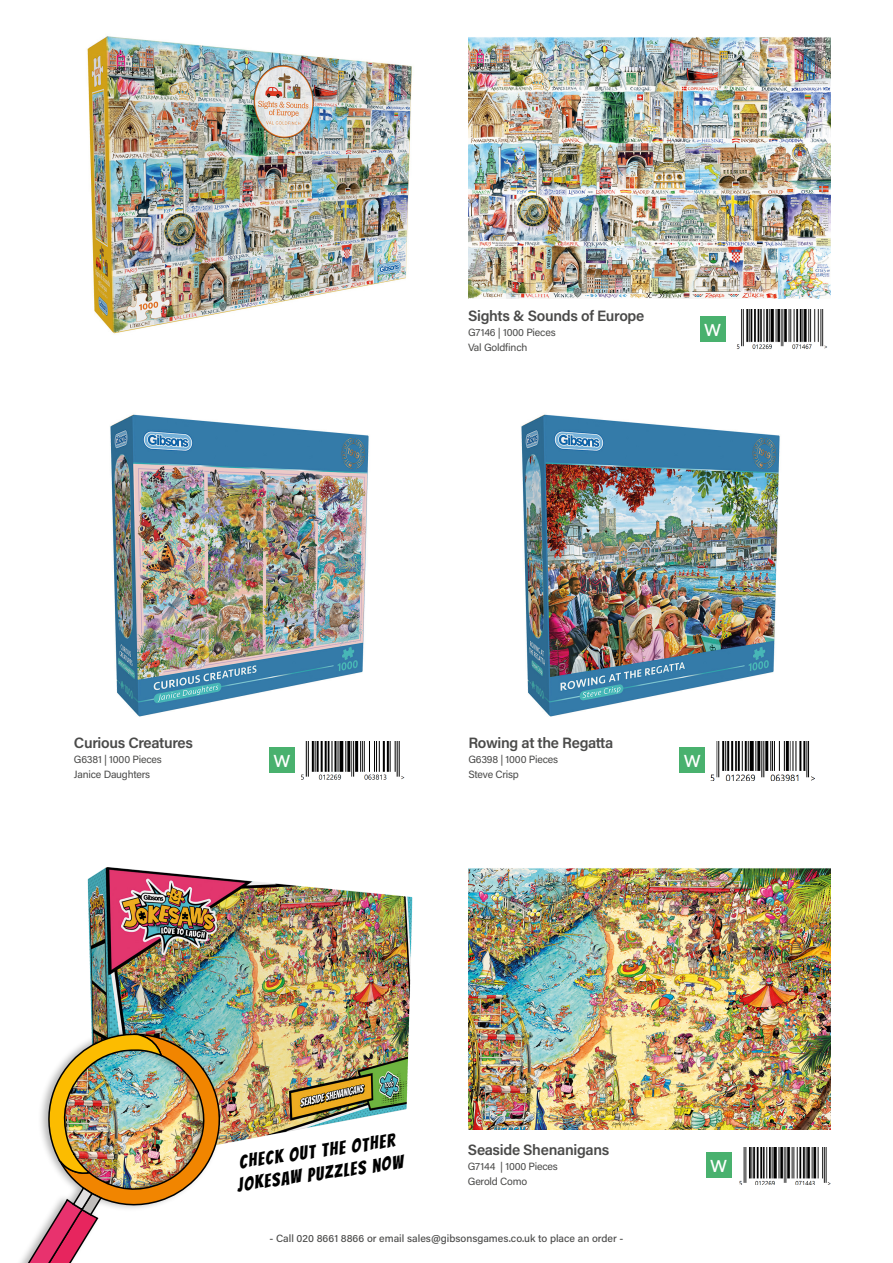
<style>
.page{position:relative;width:893px;height:1263px;background:#fff}
.page>*{position:absolute;margin:0;border:0;box-sizing:border-box;transform-origin:0 0}
.t1{font:18.6px/22.4px "Bangers";color:#000}
.t2{font:18px "Johnston 100";color:#fff}
.t3{font:600 15px "Acumin Pro";letter-spacing:-.02em;color:#4a4a49}
.t4{font:10.5px/15.1px "Acumin Pro";letter-spacing:-.02em;color:#4a4a49}
.t5{font:500 10.5px "Acumin Pro";color:#4a4a49}
</style>
<div class="page">
<img style="left:468px;top:868px;width:363px;height:261px">
<img style="left:87px;top:867px;width:326px;height:276px">
<div style="left:269px;top:747px;width:26px;height:26px;background:#49b16e"></div>
<div style="left:700px;top:317px;width:25px;height:25px;background:#49b16e"></div>
<div style="left:706px;top:1152px;width:25px;height:26px;background:#49b16e"></div>
<img style="left:468px;top:37px;width:363px;height:261px">
<img style="left:736px;top:309px;width:91px;height:40px">
<img style="left:739px;top:1147px;width:92px;height:37px">
<img style="left:87px;top:36px;width:325px;height:298px">
<img style="left:301px;top:741px;width:104px;height:39px">
<div style="left:680px;top:747px;width:25px;height:26px;background:#49b16e"></div>
<img style="left:521px;top:414px;width:259px;height:303px">
<img style="left:110px;top:414px;width:259px;height:303px">
<img style="left:710px;top:741px;width:105px;height:40px">
<div style="left:10px;top:1027px;width:213px;height:236px;background:#000;opacity:.3"></div>
<img style="left:21px;top:1033px;width:207px;height:230px">
<h3 class="t3" style="left:468px;top:305px;width:178px">Sights &amp; Sounds of Europe</h3>
<p class="t4" style="left:468px;top:324px;width:89px">G7146 | 1000 Pieces<br>Val Goldfinch</p>
<h2 class="t2" style="left:704px;top:320px;width:19px">W</h2>
<h3 class="t3" style="left:74px;top:732px;width:121px">Curious Creatures</h3>
<p class="t4" style="left:74px;top:751px;width:89px">G6381 | 1000 Pieces<br>Janice Daughters</p>
<h2 class="t2" style="left:273px;top:751px;width:19px">W</h2>
<h3 class="t3" style="left:468px;top:732px;width:146px">Rowing at the Regatta</h3>
<p class="t4" style="left:468px;top:751px;width:91px">G6398 | 1000 Pieces<br>Steve Crisp</p>
<h2 class="t2" style="left:684px;top:751px;width:19px">W</h2>
<h1 class="t1" style="left:233px;top:1152px;width:169px;rotate:-8deg">check out the other<br>Jokesaw puzzles now</h1>
<h3 class="t3" style="left:468px;top:1139px;width:143px">Seaside Shenanigans</h3>
<p class="t4" style="left:468px;top:1158px;width:92px">G7144 | 1000 Pieces<br>Gerold Como</p>
<h2 class="t2" style="left:710px;top:1156px;width:19px">W</h2>
<p class="t5" style="left:269px;top:1231px;width:356px">- Call 020 8661 8866 or email sales@gibsonsgames.co.uk to place an order -</p>
</div>
